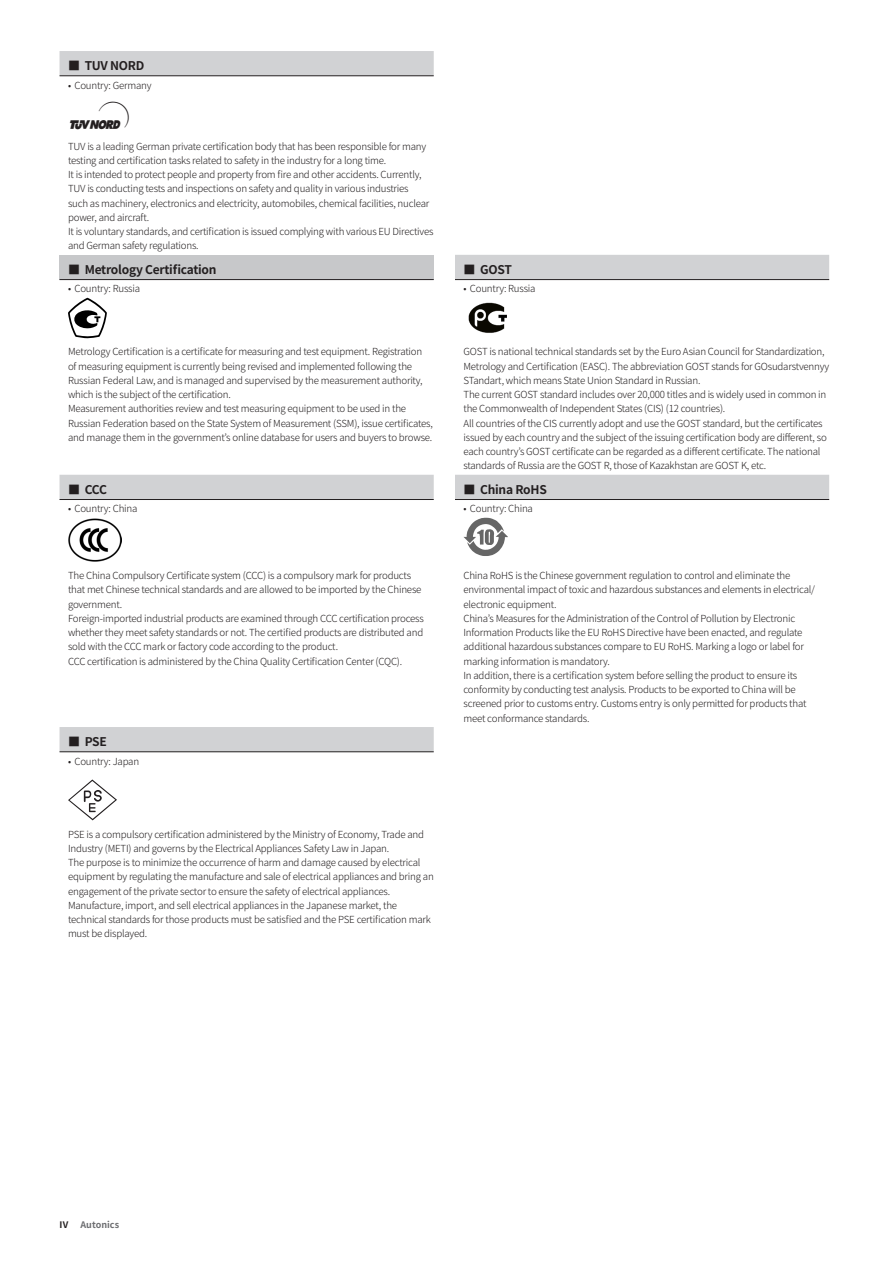
<style>
.page{position:relative;width:893px;height:1263px;background:#fff}
.page>*{position:absolute;margin:0;border:0;box-sizing:border-box;transform-origin:0 0}
.t1{font:30px "Autoincs TC 2020 Regular";color:#231f20}
.t2{font:12px "Autoincs TC 2020 Bold";letter-spacing:-.02em;color:#231f20}
.t3{font:9.75px/14.2px "Autoincs TC 2020 Regular";letter-spacing:-.02em;color:#231f20}
.t4{font:9px "Autoincs TC 2020 Bold";color:#6c6d70}
.t5{font:9px "Autoincs TC 2020 Bold";color:#231f20}
</style>
<div class="page">
<svg style="left:60px;top:51px;width:769px;height:700px"></svg>
<div style="left:60px;top:255px;width:374px;height:25px;background:#c7c8ca"></div>
<hr style="left:455px;top:499px;width:374px;height:1px;background:#231f20">
<hr style="left:60px;top:76px;width:374px;height:1px;background:#231f20">
<hr style="left:455px;top:279px;width:374px;height:1px;background:#231f20">
<hr style="left:60px;top:499px;width:374px;height:1px;background:#231f20">
<hr style="left:60px;top:751px;width:374px;height:1px;background:#231f20">
<hr style="left:60px;top:279px;width:374px;height:1px;background:#231f20">
<svg style="left:68px;top:298px;width:39px;height:40px"></svg>
<img style="left:463px;top:301px;width:43px;height:34px">
<img style="left:68px;top:518px;width:53px;height:44px">
<svg style="left:463px;top:518px;width:45px;height:38px"></svg>
<svg style="left:68px;top:779px;width:49px;height:41px"></svg>
<p class="t2" style="left:68px;top:59px;width:78px">■ TUV NORD</p>
<p class="t3" style="left:68px;top:78px;width:85px">• Country: Germany</p>
<h1 class="t1" style="left:68px;top:101px;width:66px">ᜩ</h1>
<p class="t3" style="left:68px;top:139px;width:367px">TUV is a leading German private certification body that has been responsible for many testing and certification tasks related to safety in the industry for a long time.<br>It is intended to protect people and property from fire and other accidents. Currently, TUV is conducting tests and inspections on safety and quality in various industries<br>such as machinery, electronics and electricity, automobiles, chemical facilities, nuclear power, and aircraft.<br>It is voluntary standards, and certification is issued complying with various EU Directives and German safety regulations.</p>
<p class="t2" style="left:68px;top:263px;width:150px">■ Metrology Certification</p>
<p class="t2" style="left:463px;top:263px;width:50px">■ GOST</p>
<p class="t3" style="left:68px;top:282px;width:74px">• Country: Russia</p>
<p class="t3" style="left:463px;top:282px;width:74px">• Country: Russia</p>
<p class="t3" style="left:68px;top:345px;width:366px">Metrology Certification is a certificate for measuring and test equipment. Registration of measuring equipment is currently being revised and implemented following the Russian Federal Law, and is managed and supervised by the measurement authority, which is the subject of the certification.<br>Measurement authorities review and test measuring equipment to be used in the Russian Federation based on the State System of Measurement (SSM), issue certificates, and manage them in the government’s online database for users and buyers to browse.</p>
<p class="t3" style="left:463px;top:345px;width:367px">GOST is national technical standards set by the Euro Asian Council for Standardization, Metrology and Certification (EASC). The abbreviation GOST stands for GOsudarstvennyy STandart, which means State Union Standard in Russian.<br>The current GOST standard includes over 20,000 titles and is widely used in common in the Commonwealth of Independent States (CIS) (12 countries).<br>All countries of the CIS currently adopt and use the GOST standard, but the certificates issued by each country and the subject of the issuing certification body are different, so each country’s GOST certificate can be regarded as a different certificate. The national standards of Russia are the GOST R, those of Kazakhstan are GOST K, etc.</p>
<p class="t2" style="left:68px;top:483px;width:40px">■ CCC</p>
<p class="t2" style="left:463px;top:483px;width:85px">■ China RoHS</p>
<p class="t3" style="left:68px;top:502px;width:71px">• Country: China</p>
<p class="t3" style="left:463px;top:502px;width:71px">• Country: China</p>
<p class="t3" style="left:68px;top:569px;width:357px">The China Compulsory Certificate system (CCC) is a compulsory mark for products that met Chinese technical standards and are allowed to be imported by the Chinese government.<br>Foreign-imported industrial products are examined through CCC certification process whether they meet safety standards or not. The certified products are distributed and sold with the CCC mark or factory code according to the product.<br>CCC certification is administered by the China Quality Certification Center (CQC).</p>
<p class="t3" style="left:463px;top:569px;width:353px">China RoHS is the Chinese government regulation to control and eliminate the environmental impact of toxic and hazardous substances and elements in electrical/ electronic equipment.<br>China’s Measures for the Administration of the Control of Pollution by Electronic Information Products like the EU RoHS Directive have been enacted, and regulate additional hazardous substances compare to EU RoHS. Marking a logo or label for marking information is mandatory.<br>In addition, there is a certification system before selling the product to ensure its conformity by conducting test analysis. Products to be exported to China will be screened prior to customs entry. Customs entry is only permitted for products that meet conformance standards.</p>
<p class="t2" style="left:68px;top:735px;width:40px">■ PSE</p>
<p class="t3" style="left:68px;top:754px;width:73px">• Country: Japan</p>
<p class="t3" style="left:68px;top:827px;width:367px">PSE is a compulsory certification administered by the Ministry of Economy, Trade and Industry (METI) and governs by the Electrical Appliances Safety Law in Japan.<br>The purpose is to minimize the occurrence of harm and damage caused by electrical equipment by regulating the manufacture and sale of electrical appliances and bring an engagement of the private sector to ensure the safety of electrical appliances.<br>Manufacture, import, and sell electrical appliances in the Japanese market, the technical standards for those products must be satisfied and the PSE certification mark must be displayed.</p>
<p class="t5" style="left:60px;top:1220px;width:10px">IV</p>
<p class="t4" style="left:81px;top:1220px;width:40px">Autonics</p>
</div>
